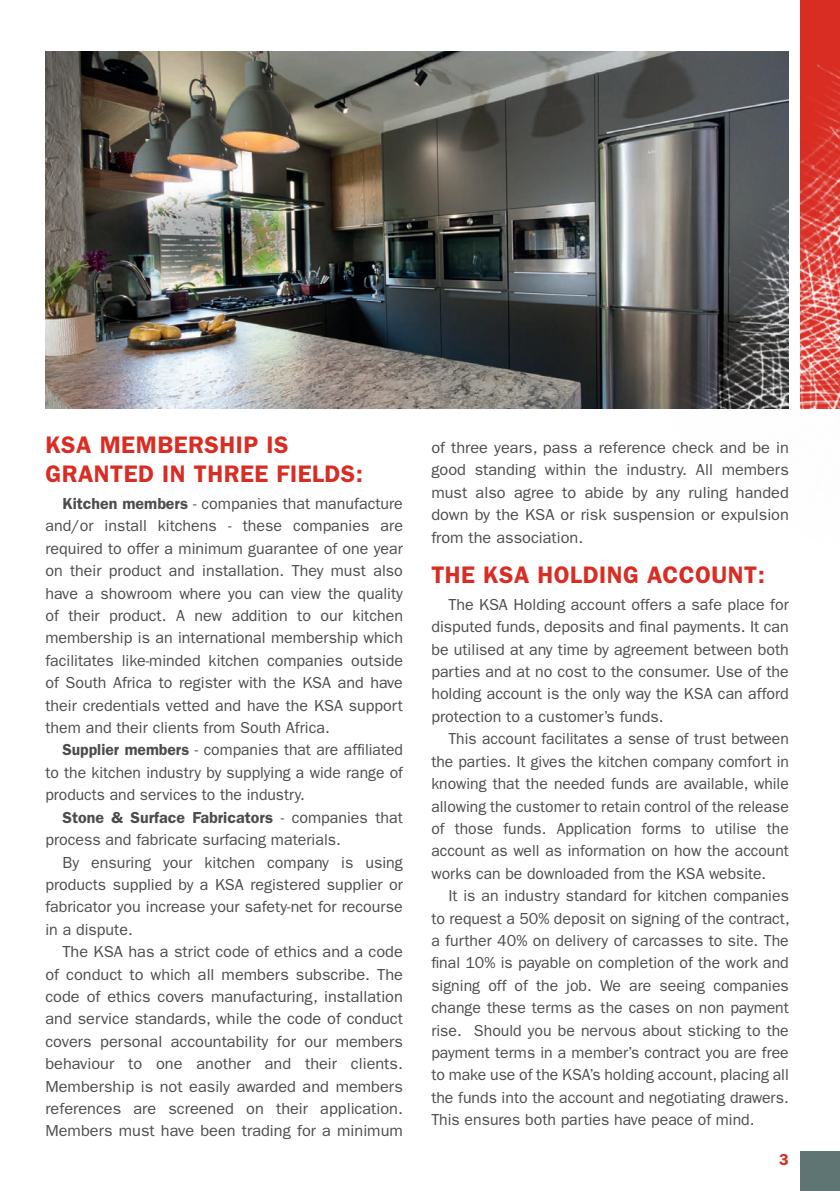
<style>
.page{position:relative;width:840px;height:1191px;background:#fff}
.page>*{position:absolute;margin:0;border:0;box-sizing:border-box;transform-origin:0 0}
.t1{font:600 24px/28.8px "ITC Franklin Gothic Std";letter-spacing:.02em;color:#d92d23}
.t2{font:16px/22.4px "ITC Franklin Gothic Std";color:#4b4c4d;text-align:justify}
.t3{font:600 16px "ITC Franklin Gothic Std";color:#d92d23}
.s1{font-weight:600}
</style>
<div class="page">
<img style="left:45px;top:51px;width:565px;height:357px">
<img style="left:610px;top:0;width:229px;height:409px">
<div style="left:799px;top:1151px;width:40px;height:40px;background:#5e7573"></div>
<h1 class="t1" style="left:45px;top:430px;width:319px">KSA MEMBERSHIP IS<br>GRANTED IN THREE FIELDS:</h1>
<p class="t2" style="left:45px;top:492px;width:359px;text-indent:17px"><span class="s1">Kitchen members</span> - companies that manufacture and/or install kitchens - these companies are required to offer a minimum guarantee of one year on their product and installation. They must also have a showroom where you can view the quality of their product. A new addition to our kitchen membership is an international membership which facilitates like-minded kitchen companies outside of South Africa to register with the KSA and have their credentials vetted and have the KSA support them and their clients from South Africa.</p>
<p class="t2" style="left:45px;top:739px;width:359px;text-indent:17px"><span class="s1">Supplier members</span> - companies that are affiliated to the kitchen industry by supplying a wide range of products and services to the industry.</p>
<p class="t2" style="left:45px;top:806px;width:359px;text-indent:17px"><span class="s1">Stone &amp; Surface Fabricators</span> - companies that process and fabricate surfacing materials.</p>
<p class="t2" style="left:45px;top:851px;width:359px;text-indent:17px">By ensuring your kitchen company is using products supplied by a KSA registered supplier or fabricator you increase your safety-net for recourse in a dispute.</p>
<p class="t2" style="left:45px;top:940px;width:359px;text-indent:17px">The KSA has a strict code of ethics and a code of conduct to which all members subscribe. The code of ethics covers manufacturing, installation and service standards, while the code of conduct covers personal accountability for our members behaviour to one another and their clients.<br>Membership is not easily awarded and members references are screened on their application.<br>Members must have been trading for a minimum</p>
<p class="t2" style="left:431px;top:436px;width:359px">of three years, pass a reference check and be in good standing within the industry. All members must also agree to abide by any ruling handed down by the KSA or risk suspension or expulsion from the association.</p>
<h1 class="t1" style="left:431px;top:560px;width:335px">THE KSA HOLDING ACCOUNT:</h1>
<p class="t2" style="left:431px;top:593px;width:359px;text-indent:17px">The KSA Holding account offers a safe place for disputed funds, deposits and final payments. It can be utilised at any time by agreement between both parties and at no cost to the consumer. Use of the holding account is the only way the KSA can afford protection to a customer’s funds.</p>
<p class="t2" style="left:431px;top:727px;width:359px;text-indent:17px">This account facilitates a sense of trust between the parties. It gives the kitchen company comfort in knowing that the needed funds are available, while allowing the customer to retain control of the release of those funds. Application forms to utilise the account as well as information on how the account works can be downloaded from the KSA website.</p>
<p class="t2" style="left:431px;top:884px;width:360px;text-indent:17px">It is an industry standard for kitchen companies to request a 50% deposit on signing of the contract, a further 40% on delivery of carcasses to site. The final 10% is payable on completion of the work and signing off of the job. We are seeing companies change these terms as the cases on non payment rise. Should you be nervous about sticking to the payment terms in a member’s contract you are free to make use of the KSA’s holding account, placing all the funds into the account and negotiating drawers.<br>This ensures both parties have peace of mind.</p>
<p class="t3" style="left:778px;top:1150px;width:11px">3</p>
</div>
